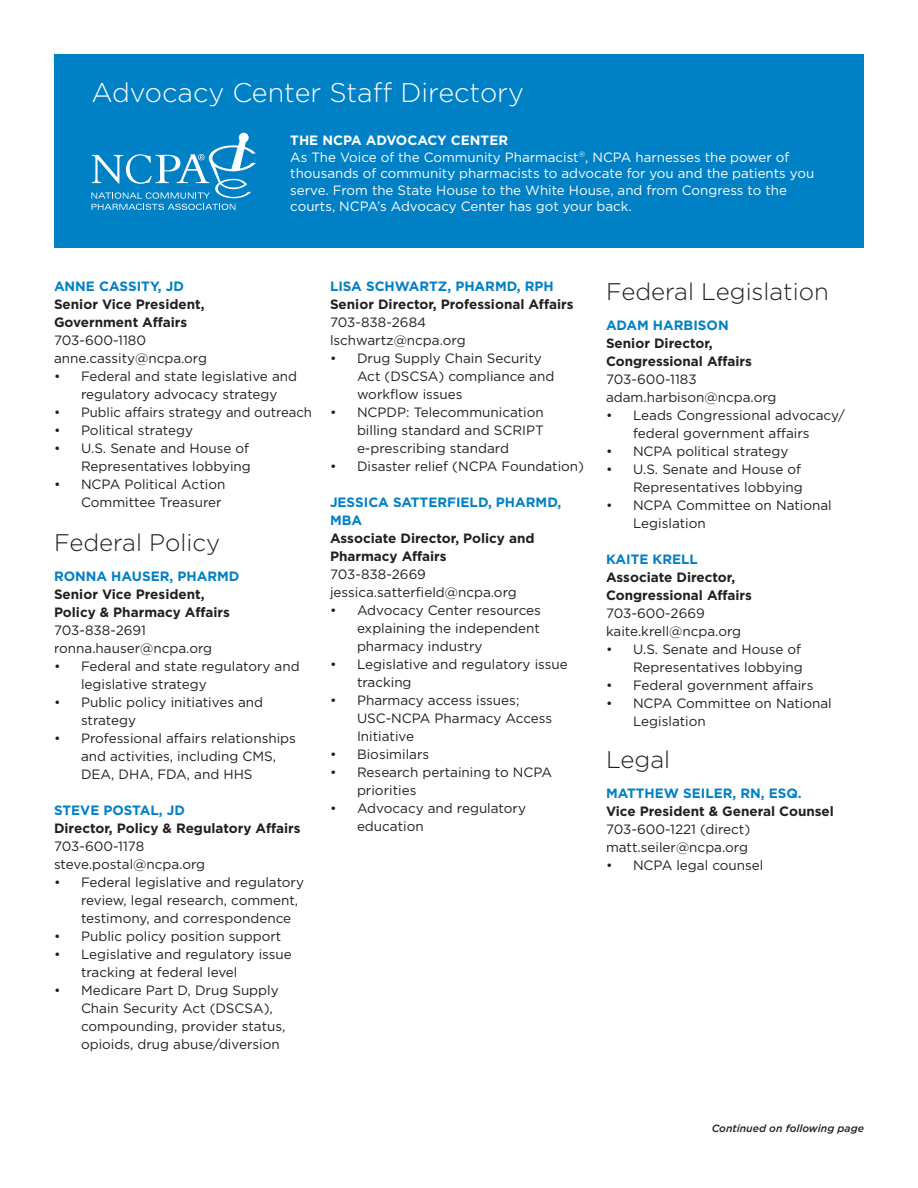
<style>
.page{position:relative;width:918px;height:1188px;background:#fff}
.page>*{position:absolute;margin:0;border:0;box-sizing:border-box;transform-origin:0 0}
.t1{font:300 27px "Gotham";color:#fff}
.t2{font:300 24px "Gotham";color:#231f20}
.t3{font:13.5px/18px "Gotham";color:#231f20}
.t4{font:700 13.5px/18px "Gotham";color:#231f20}
.t5{font:13.5px/16.5px "Gotham";color:#fff}
.t6{font:700 13.5px/18px "Gotham";color:#0080c5}
.t7{font:700 13.5px "Gotham";color:#fff}
.t8{font:italic 500 10.5px "Gotham";color:#231f20}
</style>
<div class="page">
<div style="left:54px;top:54px;width:810px;height:194px;background:#0080c5"></div>
<svg style="left:92px;top:133px;width:164px;height:77px"></svg>
<p class="t1" style="left:92px;top:77px;width:434px">Advocacy Center Staff Directory</p>
<p class="t7" style="left:290px;top:133px;width:219px">THE NCPA ADVOCACY CENTER</p>
<p class="t5" style="left:290px;top:149px;width:526px">As The Voice of the Community Pharmacist<sup>®</sup>, NCPA harnesses the power of thousands of community pharmacists to advocate for you and the patients you serve. From the State House to the White House, and from Congress to the courts, NCPA’s Advocacy Center has got your back.</p>
<p class="t6" style="left:54px;top:277px;width:132px">ANNE CASSITY, JD</p>
<p class="t4" style="left:54px;top:295px;width:152px">Senior Vice President,<br>Government Affairs</p>
<p class="t3" style="left:54px;top:331px;width:94px">703-600-1180</p>
<p class="t3" style="left:54px;top:349px;width:155px">anne.cassity@ncpa.org</p>
<p class="t3" style="left:54px;top:367px;width:245px;text-align:center">• Federal and state legislative and regulatory advocacy strategy</p>
<p class="t3" style="left:54px;top:403px;width:260px">• Public affairs strategy and outreach</p>
<p class="t3" style="left:54px;top:421px;width:141px">• Political strategy</p>
<p class="t3" style="left:54px;top:439px;width:198px;text-align:right">• U.S. Senate and House of<br>Representatives lobbying</p>
<p class="t3" style="left:54px;top:475px;width:173px;text-align:right">• NCPA Political Action<br>Committee Treasurer</p>
<p class="t2" style="left:54px;top:529px;width:168px">Federal Policy</p>
<p class="t6" style="left:54px;top:566px;width:187px">RONNA HAUSER, PHARMD</p>
<p class="t4" style="left:54px;top:584px;width:177px">Senior Vice President,<br>Policy &amp; Pharmacy Affairs</p>
<p class="t3" style="left:54px;top:621px;width:94px">703-838-2691</p>
<p class="t3" style="left:54px;top:639px;width:160px">ronna.hauser@ncpa.org</p>
<p class="t3" style="left:81px;top:657px;width:220px;text-indent:-27px">• Federal and state regulatory and legislative strategy</p>
<p class="t3" style="left:81px;top:693px;width:184px;text-indent:-27px">• Public policy initiatives and strategy</p>
<p class="t3" style="left:81px;top:729px;width:216px;text-indent:-27px">• Professional affairs relationships and activities, including CMS,<br>DEA, DHA, FDA, and HHS</p>
<p class="t6" style="left:54px;top:800px;width:132px">STEVE POSTAL, JD</p>
<p class="t4" style="left:54px;top:818px;width:248px">Director, Policy &amp; Regulatory Affairs</p>
<p class="t3" style="left:54px;top:837px;width:92px">703-600-1178</p>
<p class="t3" style="left:54px;top:855px;width:153px">steve.postal@ncpa.org</p>
<p class="t3" style="left:81px;top:873px;width:225px;text-indent:-27px">• Federal legislative and regulatory review, legal research, comment, testimony, and correspondence</p>
<p class="t3" style="left:54px;top:927px;width:229px">• Public policy position support</p>
<p class="t3" style="left:81px;top:945px;width:212px;text-indent:-27px">• Legislative and regulatory issue tracking at federal level</p>
<p class="t3" style="left:81px;top:981px;width:206px;text-indent:-27px">• Medicare Part D, Drug Supply<br>Chain Security Act (DSCSA), compounding, provider status, opioids, drug abuse/diversion</p>
<p class="t6" style="left:330px;top:277px;width:225px">LISA SCHWARTZ, PHARMD, RPH</p>
<p class="t4" style="left:330px;top:295px;width:245px">Senior Director, Professional Affairs</p>
<p class="t3" style="left:330px;top:313px;width:98px">703-838-2684</p>
<p class="t3" style="left:330px;top:331px;width:137px">lschwartz@ncpa.org</p>
<p class="t3" style="left:357px;top:349px;width:199px;text-indent:-27px">• Drug Supply Chain Security<br>Act (DSCSA) compliance and workflow issues</p>
<p class="t3" style="left:357px;top:403px;width:188px;text-align:justify;text-indent:-27px">• NCPDP: Telecommunication billing standard and SCRIPT e-prescribing standard</p>
<p class="t3" style="left:330px;top:457px;width:256px">• Disaster relief (NCPA Foundation)</p>
<p class="t6" style="left:330px;top:493px;width:233px">JESSICA SATTERFIELD, PHARMD,<br>MBA</p>
<p class="t4" style="left:330px;top:529px;width:206px">Associate Director, Policy and<br>Pharmacy Affairs</p>
<p class="t3" style="left:330px;top:565px;width:98px">703-838-2669</p>
<p class="t3" style="left:330px;top:583px;width:188px">jessica.satterfield@ncpa.org</p>
<p class="t3" style="left:357px;top:601px;width:185px;text-align:justify;text-indent:-27px">• Advocacy Center resources explaining the independent pharmacy industry</p>
<p class="t3" style="left:357px;top:655px;width:212px;text-indent:-27px">• Legislative and regulatory issue tracking</p>
<p class="t3" style="left:357px;top:691px;width:197px;text-indent:-27px">• Pharmacy access issues;<br>USC-NCPA Pharmacy Access<br>Initiative</p>
<p class="t3" style="left:330px;top:745px;width:101px">• Biosimilars</p>
<p class="t3" style="left:357px;top:763px;width:197px;text-indent:-27px">• Research pertaining to NCPA priorities</p>
<p class="t3" style="left:357px;top:799px;width:171px;text-indent:-27px">• Advocacy and regulatory education</p>
<p class="t2" style="left:606px;top:278px;width:224px">Federal Legislation</p>
<p class="t6" style="left:606px;top:316px;width:124px">ADAM HARBISON</p>
<p class="t4" style="left:606px;top:334px;width:148px">Senior Director,<br>Congressional Affairs</p>
<p class="t3" style="left:606px;top:370px;width:92px">703-600-1183</p>
<p class="t3" style="left:606px;top:388px;width:172px">adam.harbison@ncpa.org</p>
<p class="t3" style="left:633px;top:406px;width:214px;text-indent:-27px">• Leads Congressional advocacy/ federal government affairs</p>
<p class="t3" style="left:606px;top:442px;width:184px">• NCPA political strategy</p>
<p class="t3" style="left:606px;top:460px;width:198px;text-align:right">• U.S. Senate and House of<br>Representatives lobbying</p>
<p class="t3" style="left:633px;top:496px;width:200px;text-indent:-27px">• NCPA Committee on National<br>Legislation</p>
<p class="t6" style="left:606px;top:550px;width:94px">KAITE KRELL</p>
<p class="t4" style="left:606px;top:568px;width:148px">Associate Director,<br>Congressional Affairs</p>
<p class="t3" style="left:606px;top:604px;width:100px">703-600-2669</p>
<p class="t3" style="left:606px;top:622px;width:137px">kaite.krell@ncpa.org</p>
<p class="t3" style="left:606px;top:640px;width:198px;text-align:right">• U.S. Senate and House of<br>Representatives lobbying</p>
<p class="t3" style="left:606px;top:676px;width:209px">• Federal government affairs</p>
<p class="t3" style="left:633px;top:694px;width:200px;text-indent:-27px">• NCPA Committee on National<br>Legislation</p>
<p class="t2" style="left:606px;top:746px;width:66px">Legal</p>
<p class="t6" style="left:606px;top:784px;width:197px">MATTHEW SEILER, RN, ESQ.</p>
<p class="t4" style="left:606px;top:802px;width:229px">Vice President &amp; General Counsel</p>
<p class="t3" style="left:606px;top:820px;width:146px">703-600-1221 (direct)</p>
<p class="t3" style="left:606px;top:838px;width:144px">matt.seiler@ncpa.org</p>
<p class="t3" style="left:606px;top:856px;width:159px">• NCPA legal counsel</p>
<p class="t8" style="left:712px;top:1121px;width:154px">Continued on following page</p>
</div>
